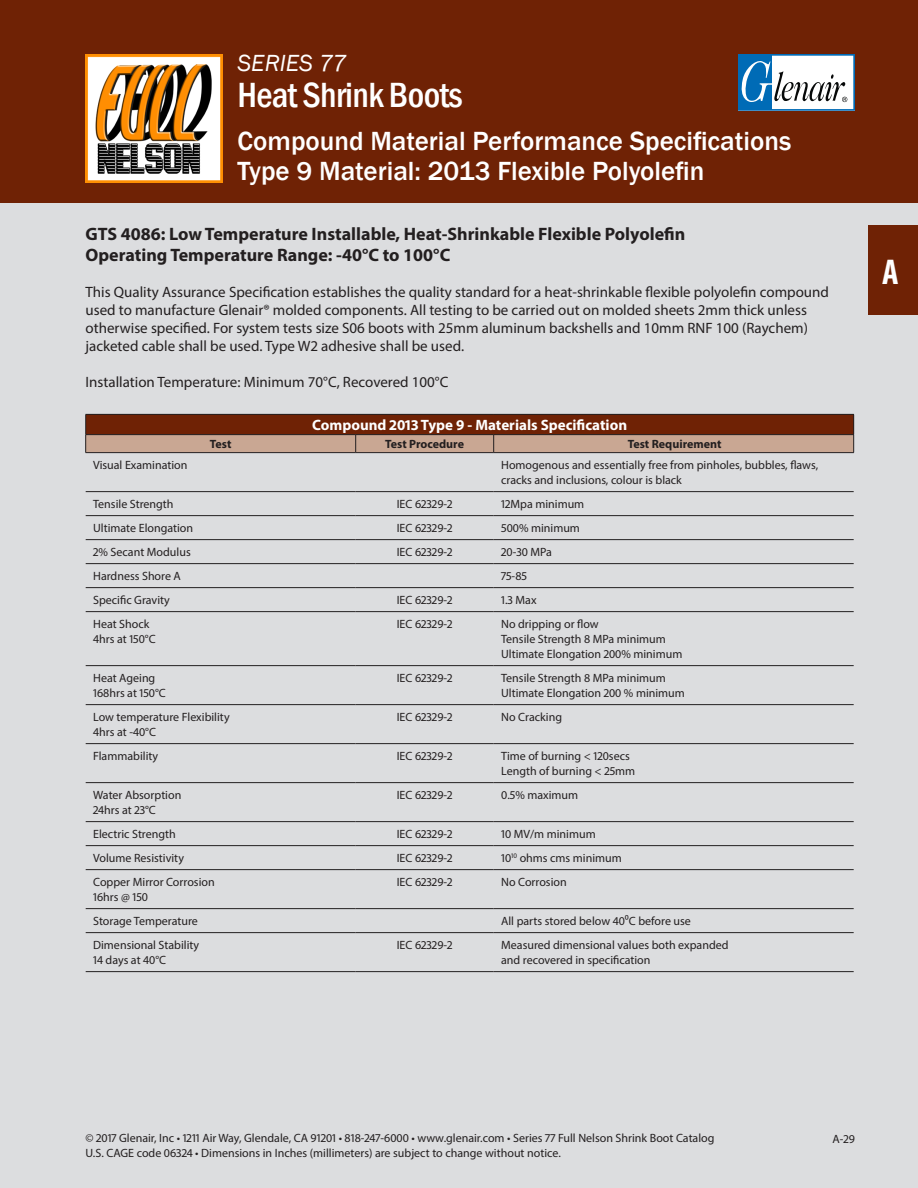
<style>
.page{position:relative;width:918px;height:1188px;background:#fff}
.page>*{position:absolute;margin:0;border:0;box-sizing:border-box;transform-origin:0 0}
.catalog_section{font:500 condensed 36px "Franklin Gothic";letter-spacing:-.02em;color:#fff}
.t1{font:700 condensed 36px "Myriad Pro";color:#fff}
.item_description{font:500 27px/30px "Franklin Gothic";color:#fff}
.series{font:italic 24px "Franklin Gothic";color:#fff}
.PH_head_blu_14p{font:700 18px "Myriad Pro";color:#231f20}
.PH_head_blu_14p-2{font:15px/18px "Myriad Pro";color:#231f20}
.table_title{font:700 15px "Myriad Pro";color:#fff}
.table_txt_ctr{font:12px/15px "Myriad Pro";color:#231f20}
.table_title-2{font:700 12px "Myriad Pro";color:#231f20}
</style>
<div class="page">
<div style="left:1px;top:0;width:917px;height:1188px;background:#dcdddf"></div>
<div style="left:0;top:0;width:918px;height:202px;background:#6f2205"></div>
<svg style="left:738px;top:54px;width:117px;height:57px;background:#9fc0d6"></svg>
<div style="left:868px;top:225px;width:50px;height:90px;background:#6f2205"></div>
<img style="left:85px;top:54px;width:138px;height:129px">
<hr style="left:86px;top:491px;width:270px;height:1px;background:#231f20">
<hr style="left:356px;top:491px;width:138px;height:1px;background:#231f20">
<hr style="left:494px;top:491px;width:360px;height:1px;background:#231f20">
<hr style="left:86px;top:515px;width:270px;height:1px;background:#231f20">
<hr style="left:356px;top:515px;width:138px;height:1px;background:#231f20">
<hr style="left:494px;top:515px;width:360px;height:1px;background:#231f20">
<hr style="left:86px;top:539px;width:270px;height:1px;background:#231f20">
<hr style="left:356px;top:539px;width:138px;height:1px;background:#231f20">
<hr style="left:494px;top:539px;width:360px;height:1px;background:#231f20">
<hr style="left:86px;top:563px;width:270px;height:1px;background:#231f20">
<hr style="left:356px;top:563px;width:138px;height:1px;background:#231f20">
<hr style="left:494px;top:563px;width:360px;height:1px;background:#231f20">
<hr style="left:86px;top:587px;width:270px;height:1px;background:#231f20">
<hr style="left:356px;top:587px;width:138px;height:1px;background:#231f20">
<hr style="left:494px;top:587px;width:360px;height:1px;background:#231f20">
<hr style="left:86px;top:611px;width:270px;height:1px;background:#231f20">
<hr style="left:356px;top:611px;width:138px;height:1px;background:#231f20">
<hr style="left:494px;top:611px;width:360px;height:1px;background:#231f20">
<hr style="left:86px;top:665px;width:270px;height:1px;background:#231f20">
<hr style="left:356px;top:665px;width:138px;height:1px;background:#231f20">
<hr style="left:494px;top:665px;width:360px;height:1px;background:#231f20">
<hr style="left:86px;top:704px;width:270px;height:1px;background:#231f20">
<hr style="left:356px;top:704px;width:138px;height:1px;background:#231f20">
<hr style="left:494px;top:704px;width:360px;height:1px;background:#231f20">
<hr style="left:86px;top:743px;width:270px;height:1px;background:#231f20">
<hr style="left:356px;top:743px;width:138px;height:1px;background:#231f20">
<hr style="left:494px;top:743px;width:360px;height:1px;background:#231f20">
<hr style="left:86px;top:782px;width:270px;height:1px;background:#231f20">
<hr style="left:356px;top:782px;width:138px;height:1px;background:#231f20">
<hr style="left:494px;top:782px;width:360px;height:1px;background:#231f20">
<hr style="left:86px;top:821px;width:270px;height:1px;background:#231f20">
<hr style="left:356px;top:821px;width:138px;height:1px;background:#231f20">
<hr style="left:494px;top:821px;width:360px;height:1px;background:#231f20">
<hr style="left:86px;top:845px;width:270px;height:1px;background:#231f20">
<hr style="left:356px;top:845px;width:138px;height:1px;background:#231f20">
<hr style="left:494px;top:845px;width:360px;height:1px;background:#231f20">
<hr style="left:86px;top:869px;width:270px;height:1px;background:#231f20">
<hr style="left:356px;top:869px;width:138px;height:1px;background:#231f20">
<hr style="left:494px;top:869px;width:360px;height:1px;background:#231f20">
<hr style="left:86px;top:908px;width:270px;height:1px;background:#231f20">
<hr style="left:356px;top:908px;width:138px;height:1px;background:#231f20">
<hr style="left:494px;top:908px;width:360px;height:1px;background:#231f20">
<hr style="left:86px;top:932px;width:270px;height:1px;background:#231f20">
<hr style="left:356px;top:932px;width:138px;height:1px;background:#231f20">
<hr style="left:494px;top:932px;width:360px;height:1px;background:#231f20">
<hr style="left:86px;top:971px;width:270px;height:1px;background:#231f20">
<hr style="left:356px;top:971px;width:138px;height:1px;background:#231f20">
<hr style="left:494px;top:971px;width:360px;height:1px;background:#231f20">
<hr style="left:86px;top:414px;width:270px;height:1px;background:#231f20">
<hr style="left:356px;top:414px;width:138px;height:1px;background:#231f20">
<hr style="left:494px;top:414px;width:360px;height:1px;background:#231f20">
<svg style="left:85px;top:415px;width:769px;height:38px;background:#935d45"></svg>
<p class="series" style="left:238px;top:48px;width:111px">SERIES 77</p>
<p class="catalog_section" style="left:238px;top:71px;width:227px">Heat Shrink Boots</p>
<p class="item_description" style="left:238px;top:127px;width:555px">Compound Material Performance Specifications<br>Type 9 Material: 2013 Flexible Polyolefin</p>
<p class="PH_head_blu_14p" style="left:86px;top:222px;width:601px">GTS 4086: Low Temperature Installable, Heat-Shrinkable Flexible Polyolefin</p>
<p class="PH_head_blu_14p" style="left:86px;top:243px;width:366px">Operating Temperature Range: -40°C to 100°C</p>
<p class="PH_head_blu_14p-2" style="left:86px;top:283px;width:745px">This Quality Assurance Specification establishes the quality standard for a heat-shrinkable flexible polyolefin compound used to manufacture Glenair® molded components. All testing to be carried out on molded sheets 2mm thick unless otherwise specified. For system tests size S06 boots with 25mm aluminum backshells and 10mm RNF 100 (Raychem) jacketed cable shall be used. Type W2 adhesive shall be used.</p>
<p class="PH_head_blu_14p-2" style="left:86px;top:373px;width:364px">Installation Temperature: Minimum 70°C, Recovered 100°C</p>
<p class="table_title" style="left:312px;top:415px;width:316px">Compound 2013 Type 9 - Materials Specification</p>
<p class="table_title-2" style="left:210px;top:436px;width:23px">Test</p>
<p class="table_title-2" style="left:385px;top:436px;width:80px">Test Procedure</p>
<p class="table_title-2" style="left:628px;top:436px;width:95px">Test Requirement</p>
<p class="table_txt_ctr" style="left:93px;top:457px;width:96px">Visual Examination</p>
<p class="table_txt_ctr" style="left:501px;top:457px;width:318px">Homogenous and essentially free from pinholes, bubbles, flaws, cracks and inclusions, colour is black</p>
<p class="table_txt_ctr" style="left:93px;top:496px;width:82px">Tensile Strength</p>
<p class="table_txt_ctr" style="left:397px;top:496px;width:57px">IEC 62329-2</p>
<p class="table_txt_ctr" style="left:501px;top:496px;width:85px">12Mpa minimum</p>
<p class="table_txt_ctr" style="left:93px;top:520px;width:102px">Ultimate Elongation</p>
<p class="table_txt_ctr" style="left:397px;top:520px;width:57px">IEC 62329-2</p>
<p class="table_txt_ctr" style="left:501px;top:520px;width:80px">500% minimum</p>
<p class="table_txt_ctr" style="left:93px;top:544px;width:99px">2% Secant Modulus</p>
<p class="table_txt_ctr" style="left:397px;top:544px;width:57px">IEC 62329-2</p>
<p class="table_txt_ctr" style="left:501px;top:544px;width:52px">20-30 MPa</p>
<p class="table_txt_ctr" style="left:93px;top:568px;width:89px">Hardness Shore A</p>
<p class="table_txt_ctr" style="left:501px;top:568px;width:27px">75-85</p>
<p class="table_txt_ctr" style="left:93px;top:592px;width:78px">Specific Gravity</p>
<p class="table_txt_ctr" style="left:397px;top:592px;width:57px">IEC 62329-2</p>
<p class="table_txt_ctr" style="left:501px;top:592px;width:37px">1.3 Max</p>
<p class="table_txt_ctr" style="left:93px;top:616px;width:64px">Heat Shock<br>4hrs at 150°C</p>
<p class="table_txt_ctr" style="left:397px;top:616px;width:57px">IEC 62329-2</p>
<p class="table_txt_ctr" style="left:501px;top:616px;width:183px">No dripping or flow<br>Tensile Strength 8 MPa minimum<br>Ultimate Elongation 200% minimum</p>
<p class="table_txt_ctr" style="left:93px;top:670px;width:74px">Heat Ageing<br>168hrs at 150°C</p>
<p class="table_txt_ctr" style="left:397px;top:670px;width:57px">IEC 62329-2</p>
<p class="table_txt_ctr" style="left:501px;top:670px;width:185px">Tensile Strength 8 MPa minimum<br>Ultimate Elongation 200 % minimum</p>
<p class="table_txt_ctr" style="left:93px;top:709px;width:138px">Low temperature Flexibility<br>4hrs at -40°C</p>
<p class="table_txt_ctr" style="left:397px;top:709px;width:57px">IEC 62329-2</p>
<p class="table_txt_ctr" style="left:501px;top:709px;width:62px">No Cracking</p>
<p class="table_txt_ctr" style="left:93px;top:748px;width:67px">Flammability</p>
<p class="table_txt_ctr" style="left:397px;top:748px;width:57px">IEC 62329-2</p>
<p class="table_txt_ctr" style="left:501px;top:748px;width:136px">Time of burning &lt; 120secs<br>Length of burning &lt; 25mm</p>
<p class="table_txt_ctr" style="left:93px;top:787px;width:90px">Water Absorption<br>24hrs at 23°C</p>
<p class="table_txt_ctr" style="left:397px;top:787px;width:57px">IEC 62329-2</p>
<p class="table_txt_ctr" style="left:501px;top:787px;width:78px">0.5% maximum</p>
<p class="table_txt_ctr" style="left:93px;top:826px;width:84px">Electric Strength</p>
<p class="table_txt_ctr" style="left:397px;top:826px;width:57px">IEC 62329-2</p>
<p class="table_txt_ctr" style="left:501px;top:826px;width:96px">10 MV/m minimum</p>
<p class="table_txt_ctr" style="left:93px;top:850px;width:92px">Volume Resistivity</p>
<p class="table_txt_ctr" style="left:397px;top:850px;width:57px">IEC 62329-2</p>
<p class="table_txt_ctr" style="left:501px;top:850px;width:122px">10<sup>10</sup> ohms cms minimum</p>
<p class="table_txt_ctr" style="left:93px;top:874px;width:123px">Copper Mirror Corrosion<br>16hrs @ 150</p>
<p class="table_txt_ctr" style="left:397px;top:874px;width:57px">IEC 62329-2</p>
<p class="table_txt_ctr" style="left:501px;top:874px;width:67px">No Corrosion</p>
<p class="table_txt_ctr" style="left:93px;top:913px;width:106px">Storage Temperature</p>
<p class="table_txt_ctr" style="left:501px;top:913px;width:191px">All parts stored below 40⁰C before use</p>
<p class="table_txt_ctr" style="left:93px;top:937px;width:108px">Dimensional Stability<br>14 days at 40°C</p>
<p class="table_txt_ctr" style="left:397px;top:937px;width:57px">IEC 62329-2</p>
<p class="table_txt_ctr" style="left:501px;top:937px;width:229px">Measured dimensional values both expanded and recovered in specification</p>
<h1 class="t1" style="left:882px;top:249px;width:18px">A</h1>
<p class="table_txt_ctr" style="left:86px;top:1131px;width:631px">© 2017 Glenair, Inc • 1211 Air Way, Glendale, CA 91201 • 818-247-6000 • www.glenair.com • Series 77 Full Nelson Shrink Boot Catalog</p>
<p class="table_txt_ctr" style="left:832px;top:1131px;width:24px">A-29</p>
<p class="table_txt_ctr" style="left:86px;top:1146px;width:477px">U.S. CAGE code 06324 • Dimensions in Inches (millimeters) are subject to change without notice.</p>
</div>
